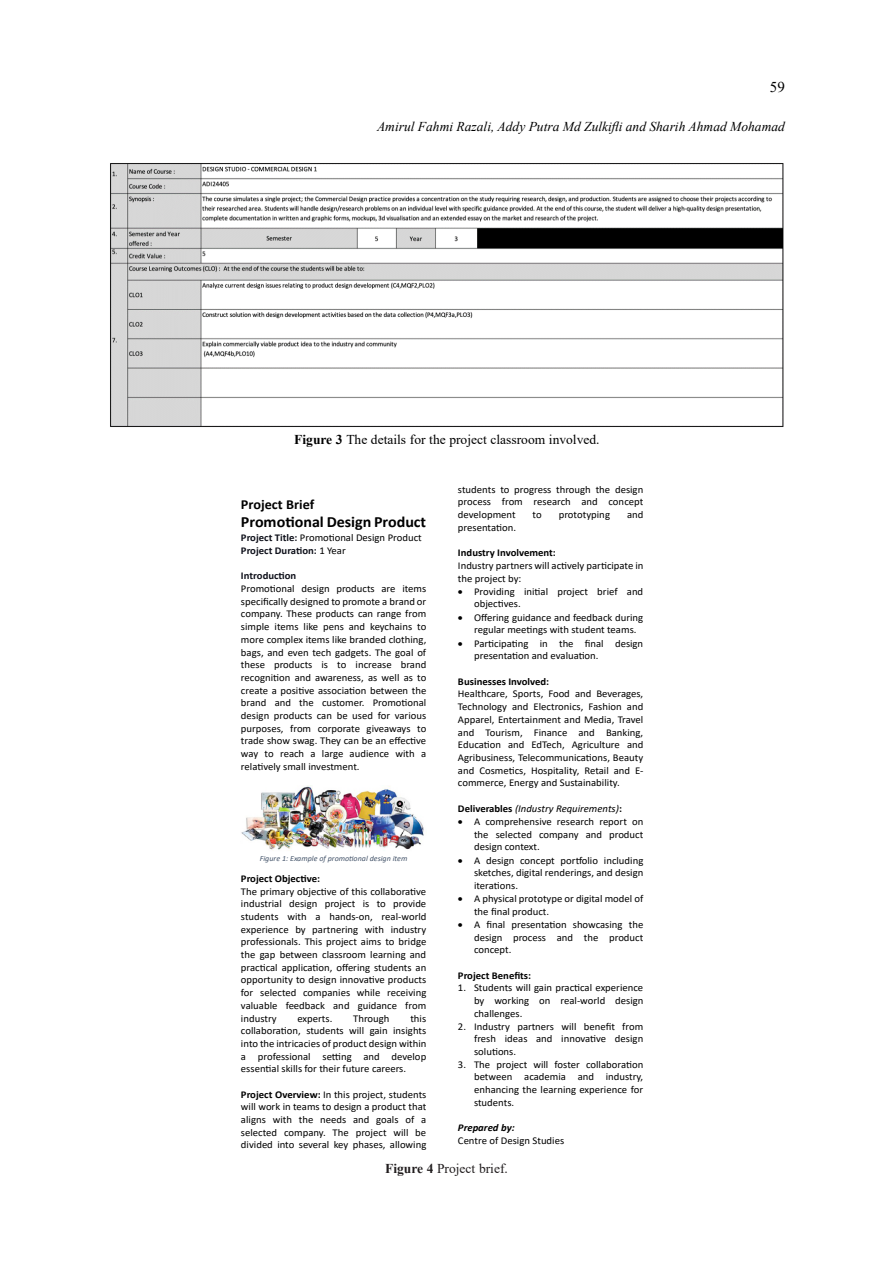
<style>
.page{position:relative;width:893px;height:1263px;background:#fff}
.page>*{position:absolute;margin:0;border:0;box-sizing:border-box;transform-origin:0 0}
.t1{font:700 15.6px "Calibri";color:#000}
.t2{font:15px "Times New Roman";color:#000}
.t3{font:700 13.8px "Calibri";color:#000}
.t4{font:italic 13.5px "Times New Roman";color:#000}
.t5{font:13.5px "Times New Roman";color:#000}
.t6{font:13.5px "Times New Roman";color:#211d1e}
.t7{font:10.35px/12.8px "Calibri";color:#000;text-align:justify}
.t8{font:700 10.35px "Calibri";color:#000}
.t9{font:700 10.35px/12.8px "Calibri";color:#0e101a}
.t10{font:italic 10.35px "Calibri";letter-spacing:-.005em;color:#000}
.t11{font:italic 700 10.35px "Calibri";color:#000}
.t12{font:italic 7.8px "Calibri";color:#44546a}
.s1{font-weight:700}
.s2{font-weight:400;color:#000}
.s3{font-weight:700;font-style:normal}
</style>
<div class="page">
<img style="left:110px;top:163px;width:674px;height:264px">
<img style="left:241px;top:785px;width:183px;height:66px">
<h2 class="t2" style="left:770px;top:76px;width:16px">59</h2>
<h3 class="t4" style="left:377px;top:117px;width:409px">Amirul Fahmi Razali, Addy Putra Md Zulkifli and Sharih Ahmad Mohamad</h3>
<h3 class="t5" style="left:294px;top:430px;width:307px"><span class="s1">Figure 3</span> The details for the project classroom involved.</h3>
<h3 class="t3" style="left:241px;top:494px;width:75px">Project Brief</h3>
<h1 class="t1" style="left:241px;top:511px;width:187px">Promotional Design Product</h1>
<p class="t9" style="left:241px;top:531px;width:182px">Project Title: <span class="s2">Promotional Design Product<br></span>Project Duration: <span class="s2">1 Year</span></p>
<p class="t9" style="left:241px;top:569px;width:57px">Introduction</p>
<p class="t7" style="left:241px;top:582px;width:187px">Promotional design products are items specifically designed to promote a brand or company. These products can range from simple items like pens and keychains to more complex items like branded clothing, bags, and even tech gadgets. The goal of these products is to increase brand recognition and awareness, as well as to create a positive association between the brand and the customer. Promotional design products can be used for various purposes, from corporate giveaways to trade show swag. They can be an effective way to reach a large audience with a relatively small investment.</p>
<p class="t12" style="left:260px;top:853px;width:149px">Figure 1: Example of promotional design item</p>
<p class="t8" style="left:241px;top:871px;width:80px">Project Objective:</p>
<p class="t7" style="left:241px;top:885px;width:187px">The primary objective of this collaborative industrial design project is to provide students with a hands-on, real-world experience by partnering with industry professionals. This project aims to bridge the gap between classroom learning and practical application, offering students an opportunity to design innovative products for selected companies while receiving valuable feedback and guidance from industry</p>
<p class="t7" style="left:241px;top:1011px;width:187px;text-indent:169px">this collaboration, students will gain insights into the intricacies of product design within a professional setting and develop essential skills for their future careers.</p>
<p class="t7" style="left:241px;top:1088px;width:187px"><span class="s1">Project Overview:</span> In this project, students will work in teams to design a product that aligns with the needs and goals of a selected company. The project will be divided into several key phases, allowing</p>
<p class="t7" style="left:297px;top:1011px;width:36px">experts.</p>
<p class="t7" style="left:353px;top:1011px;width:38px">Through</p>
<p class="t7" style="left:458px;top:482px;width:187px">students to progress through the design process from research and concept development</p>
<p class="t7" style="left:533px;top:508px;width:11px">to</p>
<p class="t7" style="left:559px;top:508px;width:53px">prototyping</p>
<p class="t7" style="left:627px;top:508px;width:18px">and</p>
<p class="t7" style="left:458px;top:521px;width:60px">presentation.</p>
<p class="t8" style="left:458px;top:545px;width:99px">Industry Involvement:</p>
<p class="t7" style="left:458px;top:559px;width:187px">Industry partners will actively participate in the project by:</p>
<p class="t7" style="left:474px;top:585px;width:171px;text-indent:-16px">• Providing initial project brief and objectives.</p>
<p class="t7" style="left:474px;top:610px;width:171px;text-indent:-16px">• Offering guidance and feedback during regular meetings with student teams.</p>
<p class="t7" style="left:474px;top:636px;width:171px;text-indent:-16px">• Participating in the final design presentation and evaluation.</p>
<p class="t8" style="left:458px;top:674px;width:93px">Businesses Involved:</p>
<p class="t7" style="left:458px;top:687px;width:187px">Healthcare, Sports, Food and Beverages, Technology and Electronics, Fashion and Apparel, Entertainment and Media, Travel and Tourism, Finance and Banking, Education and EdTech, Agriculture and Agribusiness, Telecommunications, Beauty and Cosmetics, Hospitality, Retail and E&shy;commerce, Energy and Sustainability.</p>
<p class="t10" style="left:458px;top:801px;width:165px"><span class="s3">Deliverables</span> (Industry Requirements)<span class="s3">:</span></p>
<p class="t7" style="left:474px;top:815px;width:171px;text-indent:-16px">• A comprehensive research report on the selected company and product design context.</p>
<p class="t7" style="left:474px;top:853px;width:171px;text-indent:-16px">• A design concept portfolio including sketches, digital renderings, and design iterations.</p>
<p class="t7" style="left:474px;top:892px;width:171px;text-indent:-16px">• A physical prototype or digital model of the final product.</p>
<p class="t7" style="left:474px;top:918px;width:171px;text-indent:-16px">• A final presentation showcasing the design process and the product concept.</p>
<p class="t8" style="left:458px;top:968px;width:75px">Project Benefits:</p>
<p class="t7" style="left:474px;top:981px;width:171px;text-indent:-16px">1. Students will gain practical experience by working on real-world design challenges.</p>
<p class="t7" style="left:474px;top:1019px;width:171px;text-indent:-16px">2. Industry partners will benefit from fresh ideas and innovative design solutions.</p>
<p class="t7" style="left:474px;top:1057px;width:171px;text-indent:-16px">3. The project will foster collaboration between academia and industry, enhancing the learning experience for students.</p>
<p class="t11" style="left:458px;top:1120px;width:58px">Prepared by:</p>
<p class="t7" style="left:458px;top:1134px;width:108px">Centre of Design Studies</p>
<h3 class="t6" style="left:385px;top:1159px;width:124px"><span class="s1">Figure 4</span> Project brief.</h3>
</div>
